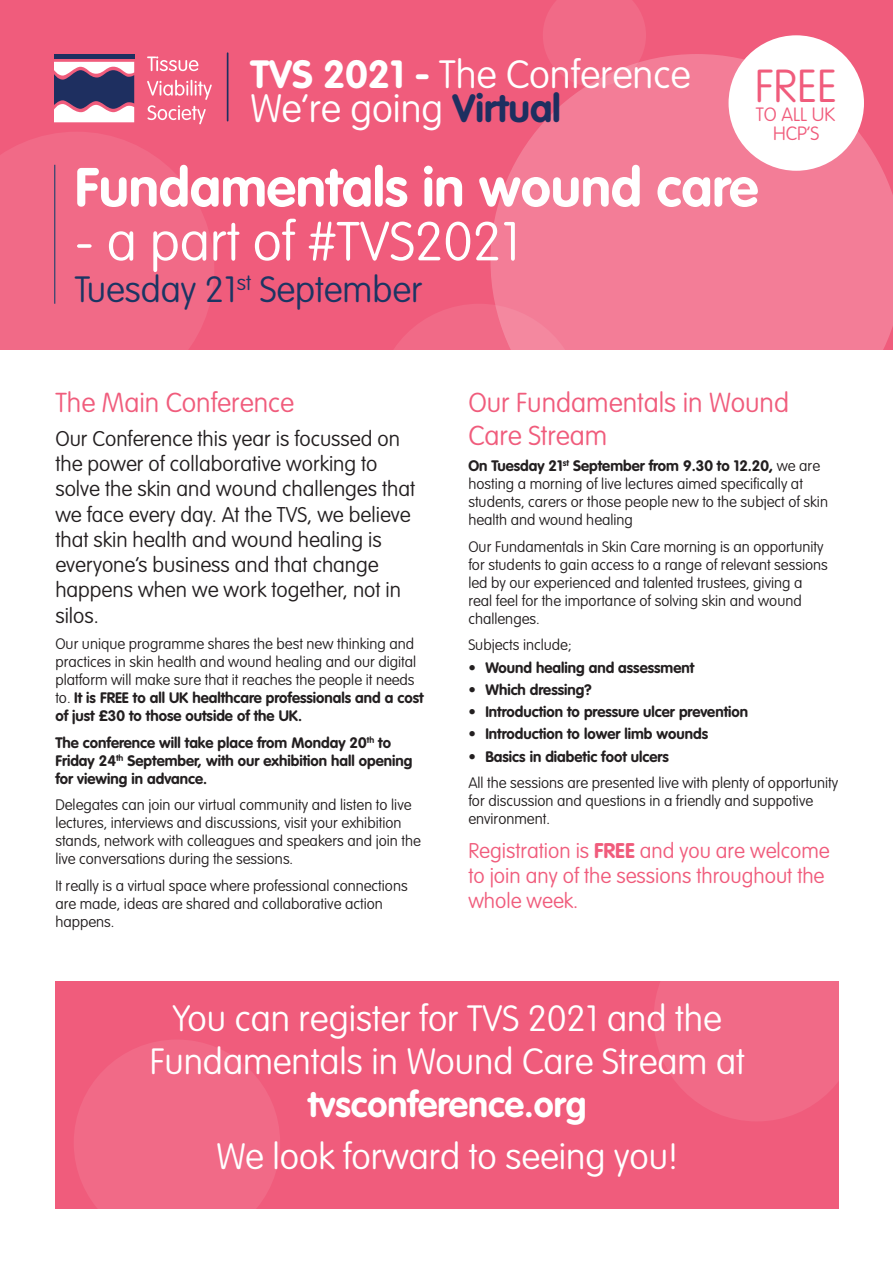
<style>
.page{position:relative;width:893px;height:1263px;background:#fff}
.page>*{position:absolute;margin:0;border:0;box-sizing:border-box;transform-origin:0 0}
.t1{font:700 54px "VAG Rounded Std";color:#fff}
.t2{font:100 54px "VAG Rounded Std";color:#fff}
.t3{font:100 45.6px "VAG Rounded Std";color:#f05c7c}
.t4{font:100 38.85px/34.7px "VAG Rounded Std";color:#fff}
.t5{font:100 36px/43.2px "VAG Rounded Std";color:#fff;text-align:center}
.t6{font:100 36px "VAG Rounded Std";color:#1b3563}
.t7{font:100 27px/32.4px "VAG Rounded Std";color:#f05c7c}
.t8{font:100 21px/25.2px "VAG Rounded Std";color:#231f20}
.t9{font:100 21px/25.2px "VAG Rounded Std";color:#f05c7c}
.t10{font:100 19.05px/19px "VAG Rounded Std";color:#f05c7c;text-align:center}
.t11{font:100 15px/18px "VAG Rounded Std";color:#231f20}
.t12{font:700 15px/18px "VAG Rounded Std";color:#231f20}
.s1{font-weight:700}
.s2{font-weight:700;color:#1e2f60}
</style>
<div class="page">
<div style="left:0;top:0;width:893px;height:349px;background:#f05c7c"></div>
<svg style="left:490px;top:54px;width:403px;height:296px;background:#f27994"></svg>
<div style="left:56px;top:981px;width:783px;height:228px;background:#f05c7c"></div>
<svg style="left:0;top:132px;width:214px;height:218px;fill:#f16a87"></svg>
<svg style="left:376px;top:304px;width:206px;height:206px"></svg>
<svg style="left:543px;top:0;width:103px;height:87px"></svg>
<hr style="left:227px;top:53px;width:1px;height:68px;background:#1e2f60">
<div style="left:54px;top:54px;width:80px;height:5px;background:#1e2f60"></div>
<svg style="left:54px;top:62px;width:80px;height:60px;background:#8c839f"></svg>
<svg style="left:147px;top:80px;width:65px;height:44px"></svg>
<svg style="left:147px;top:56px;width:51px;height:15px"></svg>
<div style="left:729px;top:35px;width:135px;height:136px;background:#fff;border-radius:50%"></div>
<svg style="left:74px;top:1039px;width:206px;height:207px;fill:#f16a87"></svg>
<svg style="left:654px;top:915px;width:206px;height:206px;fill:#f16a87"></svg>
<p class="t4" style="left:250px;top:58px;width:442px"><span class="s1">TVS 2021 -</span> The Conference<br>We’re going <span class="s2">Virtual</span></p>
<p class="t3" style="left:755px;top:60px;width:84px">FREE</p>
<p class="t10" style="left:756px;top:105px;width:81px">TO ALL UK<br>HCP’S</p>
<p class="t1" style="left:75px;top:156px;width:685px">Fundamentals in wound care</p>
<p class="t2" style="left:75px;top:211px;width:447px">- a part of #TVS2021</p>
<p class="t6" style="left:75px;top:269px;width:349px">Tuesday 21<sup>st</sup> September</p>
<p class="t7" style="left:55px;top:388px;width:240px">The Main Conference</p>
<p class="t8" style="left:55px;top:427px;width:361px">Our Conference this year is focussed on the power of collaborative working to solve the skin and wound challenges that we face every day. At the TVS, we believe that skin health and wound healing is everyone’s business and that change happens when we work together, not in silos.</p>
<p class="t11" style="left:55px;top:635px;width:370px">Our unique programme shares the best new thinking and practices in skin health and wound healing and our digital platform will make sure that it reaches the people it needs to. <span class="s1">It is FREE to all UK healthcare professionals and a cost of just £30 to those outside of the UK.</span></p>
<p class="t12" style="left:55px;top:734px;width:359px">The conference will take place from Monday 20<sup>th</sup> to<br>Friday 24<sup>th</sup> September, with our exhibition hall opening for viewing in advance.</p>
<p class="t11" style="left:55px;top:796px;width:367px">Delegates can join our virtual community and listen to live lectures, interviews and discussions, visit your exhibition stands, network with colleagues and speakers and join the live conversations during the sessions.</p>
<p class="t11" style="left:55px;top:877px;width:354px">It really is a virtual space where professional connections are made, ideas are shared and collaborative action happens.</p>
<p class="t7" style="left:468px;top:388px;width:322px">Our Fundamentals in Wound<br>Care Stream</p>
<p class="t11" style="left:468px;top:457px;width:361px"><span class="s1">On Tuesday 21</span><sup>st</sup> <span class="s1">September from 9.30 to 12.20,</span> we are hosting a morning of live lectures aimed specifically at students, carers or those people new to the subject of skin health and wound healing</p>
<p class="t11" style="left:468px;top:538px;width:361px">Our Fundamentals in Skin Care morning is an opportunity for students to gain access to a range of relevant sessions led by our experienced and talented trustees, giving a real feel for the importance of solving skin and wound challenges.</p>
<p class="t11" style="left:468px;top:636px;width:105px">Subjects include;</p>
<p class="t12" style="left:468px;top:659px;width:227px">• Wound healing and assessment</p>
<p class="t12" style="left:468px;top:681px;width:125px">• Which dressing?</p>
<p class="t12" style="left:468px;top:703px;width:281px">• Introduction to pressure ulcer prevention</p>
<p class="t12" style="left:468px;top:726px;width:241px">• Introduction to lower limb wounds</p>
<p class="t12" style="left:468px;top:748px;width:202px">• Basics in diabetic foot ulcers</p>
<p class="t11" style="left:468px;top:774px;width:371px">All the sessions are presented live with plenty of opportunity for discussion and questions in a friendly and suppotive environment.</p>
<p class="t9" style="left:468px;top:838px;width:363px">Registration is <span class="s1">FREE</span> and you are welcome to join any of the sessions throughout the whole week.</p>
<p class="t5" style="left:150px;top:997px;width:596px">You can register for TVS 2021 and the<br>Fundamentals in Wound Care Stream at <span class="s1">tvsconference.org</span></p>
<p class="t5" style="left:216px;top:1136px;width:463px">We look forward to seeing you!</p>
</div>
